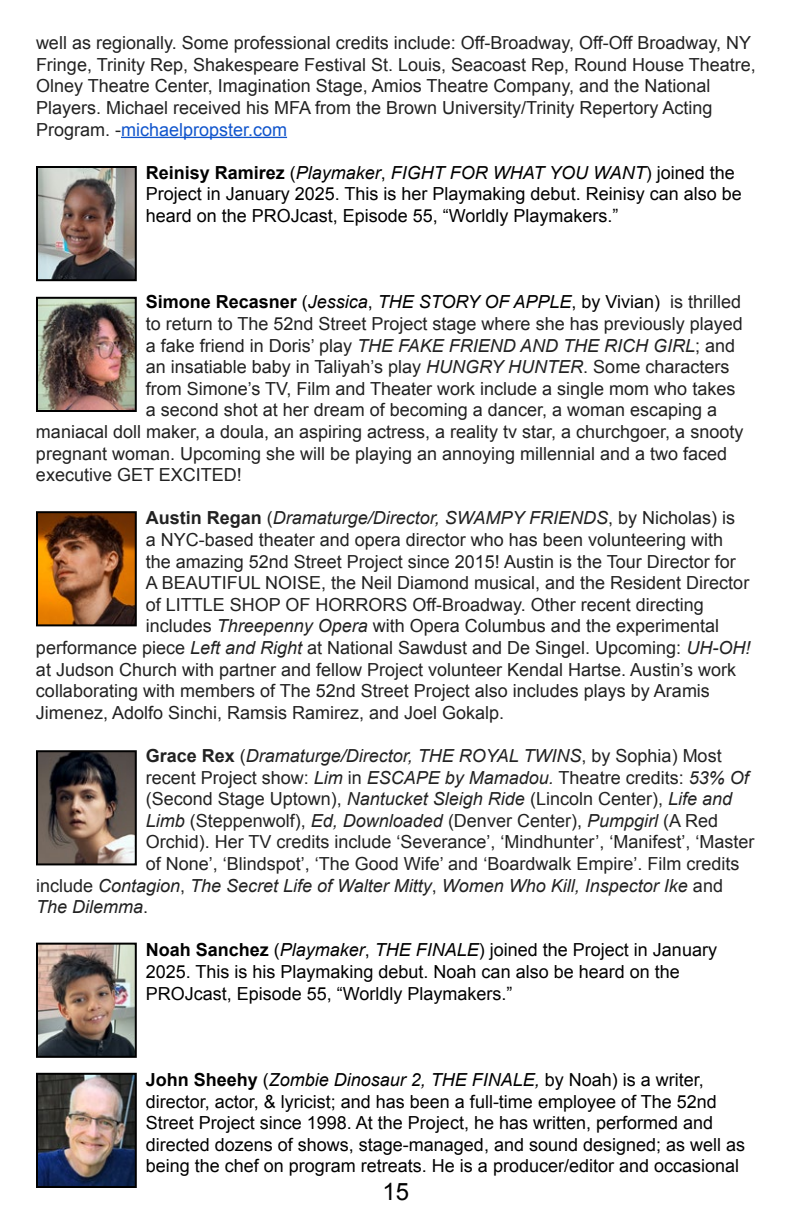
<style>
.page{position:relative;width:792px;height:1224px;background:#fff}
.page>*{position:absolute;margin:0;border:0;box-sizing:border-box;transform-origin:0 0}
.t1{font:24px "Arial";color:#000}
.t2{font:18px/21.6px "Arial";color:#222}
.t3{font:18px/21.6px "Arial";color:#000}
.t4{font:italic 18px "Arial";color:#222}
.t5{font:italic 18px "Arial";color:#000}
.s1{color:#15c}
.s2{font-weight:700}
.s3{font-style:italic}
.s4{font-weight:700;font-style:normal}
.s5{font-style:normal}
.s6{font-style:normal;color:#222}
</style>
<div class="page">
<hr style="left:121px;top:137px;width:166px;height:1px;background:#15c">
<img style="left:39px;top:514px;width:95px;height:109px">
<div style="left:36px;top:511px;width:101px;height:115px;border:2px solid #000"></div>
<img style="left:39px;top:753px;width:95px;height:109px">
<div style="left:36px;top:750px;width:101px;height:115px;border:2px solid #000"></div>
<img style="left:39px;top:1076px;width:95px;height:109px">
<div style="left:36px;top:1073px;width:101px;height:115px;border:2px solid #000"></div>
<img style="left:39px;top:169px;width:95px;height:109px">
<div style="left:36px;top:166px;width:101px;height:115px;border:2px solid #000"></div>
<img style="left:39px;top:300px;width:95px;height:109px">
<div style="left:36px;top:297px;width:101px;height:115px;border:2px solid #000"></div>
<img style="left:39px;top:946px;width:95px;height:109px">
<div style="left:36px;top:943px;width:101px;height:115px;border:2px solid #000"></div>
<p class="t2" style="left:36px;top:32px;width:722px">well as regionally. Some professional credits include: Off-Broadway, Off-Off Broadway, NY Fringe, Trinity Rep, Shakespeare Festival St. Louis, Seacoast Rep, Round House Theatre, Olney Theatre Center, Imagination Stage, Amios Theatre Company, and the National Players. Michael received his MFA from the Brown University/Trinity Repertory Acting Program. -<span class="s1">michaelpropster.com</span></p>
<p class="t3" style="left:146px;top:162px;width:597px"><span class="s2">Reinisy Ramirez</span> (<span class="s3">Playmaker</span>, <span class="s3">FIGHT FOR WHAT YOU WANT</span>) joined the<br>Project in January 2025. This is her Playmaking debut. Reinisy can also be heard on the PROJcast, Episode 55, “Worldly Playmakers.”</p>
<p class="t5" style="left:146px;top:290px;width:597px"><span class="s4">Simone Recasner</span> <span class="s5">(</span>Jessica<span class="s5">,</span> THE STORY OF APPLE<span class="s5">, by Vivian)</span> <span class="s6">is thrilled</span></p>
<p class="t2" style="left:146px;top:313px;width:598px">to return to The 52nd Street Project stage where she has previously played</p>
<p class="t2" style="left:146px;top:335px;width:591px">a fake friend in Doris’ play <span class="s3">THE FAKE FRIEND AND THE RICH GIRL</span>; and</p>
<p class="t2" style="left:146px;top:356px;width:585px">an insatiable baby in Taliyah’s play <span class="s3">HUNGRY HUNTER</span>. Some characters</p>
<p class="t2" style="left:146px;top:378px;width:591px">from Simone’s TV, Film and Theater work include a single mom who takes</p>
<p class="t2" style="left:146px;top:399px;width:573px">a second shot at her dream of becoming a dancer, a woman escaping a</p>
<p class="t2" style="left:36px;top:421px;width:709px">maniacal doll maker, a doula, an aspiring actress, a reality tv star, a churchgoer, a snooty</p>
<p class="t2" style="left:36px;top:443px;width:693px">pregnant woman. Upcoming she will be playing an annoying millennial and a two faced</p>
<p class="t2" style="left:36px;top:464px;width:207px">executive GET EXCITED!</p>
<p class="t4" style="left:146px;top:506px;width:591px"><span class="s4">Austin Regan</span> <span class="s5">(</span>Dramaturge/Director, SWAMPY FRIENDS<span class="s5">, by Nicholas) is</span></p>
<p class="t2" style="left:146px;top:529px;width:579px">a NYC-based theater and opera director who has been volunteering with</p>
<p class="t2" style="left:146px;top:551px;width:591px">the amazing 52nd Street Project since 2015! Austin is the Tour Director for</p>
<p class="t2" style="left:146px;top:572px;width:605px">A BEAUTIFUL NOISE, the Neil Diamond musical, and the Resident Director</p>
<p class="t2" style="left:146px;top:594px;width:560px">of LITTLE SHOP OF HORRORS Off-Broadway. Other recent directing</p>
<p class="t2" style="left:146px;top:615px;width:575px">includes <span class="s3">Threepenny Opera</span> with Opera Columbus and the experimental</p>
<p class="t2" style="left:36px;top:637px;width:716px">performance piece <span class="s3">Left and Right</span> at National Sawdust and De Singel. Upcoming: <span class="s3">UH-OH!</span></p>
<p class="t2" style="left:36px;top:659px;width:702px">at Judson Church with partner and fellow Project volunteer Kendal Hartse. Austin’s work</p>
<p class="t2" style="left:36px;top:680px;width:675px">collaborating with members of The 52nd Street Project also includes plays by Aramis</p>
<p class="t2" style="left:36px;top:702px;width:470px">Jimenez, Adolfo Sinchi, Ramsis Ramirez, and Joel Gokalp.</p>
<p class="t4" style="left:146px;top:744px;width:577px"><span class="s4">Grace Rex</span> <span class="s5">(</span>Dramaturge/Director, THE ROYAL TWINS<span class="s5">, by Sophia) Most</span></p>
<p class="t2" style="left:146px;top:767px;width:604px">recent Project show: <span class="s3">Lim</span> in <span class="s3">ESCAPE by Mamadou.</span> Theatre credits: <span class="s3">53% Of</span></p>
<p class="t2" style="left:146px;top:788px;width:588px">(Second Stage Uptown), <span class="s3">Nantucket Sleigh Ride</span> (Lincoln Center), <span class="s3">Life and</span></p>
<p class="t2" style="left:146px;top:810px;width:574px"><span class="s3">Limb</span> (Steppenwolf), <span class="s3">Ed, Downloaded</span> (Denver Center), <span class="s3">Pumpgirl</span> (A Red</p>
<p class="t2" style="left:146px;top:831px;width:610px">Orchid). Her TV credits include ‘Severance’, ‘Mindhunter’, ‘Manifest’, ‘Master</p>
<p class="t2" style="left:146px;top:853px;width:595px">of None’, ‘Blindspot’, ‘The Good Wife’ and ‘Boardwalk Empire’. Film credits</p>
<p class="t4" style="left:36px;top:874px;width:688px"><span class="s5">include</span> Contagion<span class="s5">,</span> The Secret Life of Walter Mitty<span class="s5">,</span> Women Who Kill, Inspector Ike <span class="s5">and</span></p>
<p class="t4" style="left:36px;top:895px;width:114px">The Dilemma<span class="s5">.</span></p>
<p class="t3" style="left:146px;top:939px;width:573px"><span class="s2">Noah Sanchez</span> (<span class="s3">Playmaker</span>, <span class="s3">THE FINALE</span>) joined the Project in January<br>2025. This is his Playmaking debut. Noah can also be heard on the<br>PROJcast, Episode 55, “Worldly Playmakers.”</p>
<p class="t3" style="left:146px;top:1069px;width:601px"><span class="s2">John Sheehy</span> (<span class="s3">Zombie Dinosaur 2, THE FINALE,</span> by Noah) is a writer, director, actor, &amp; lyricist; and has been a full-time employee of The 52nd Street Project since 1998. At the Project, he has written, performed and directed dozens of shows, stage-managed, and sound designed; as well as being the chef on program retreats. He is a producer/editor and occasional</p>
<h1 class="t1" style="left:383px;top:1176px;width:28px">15</h1>
</div>
